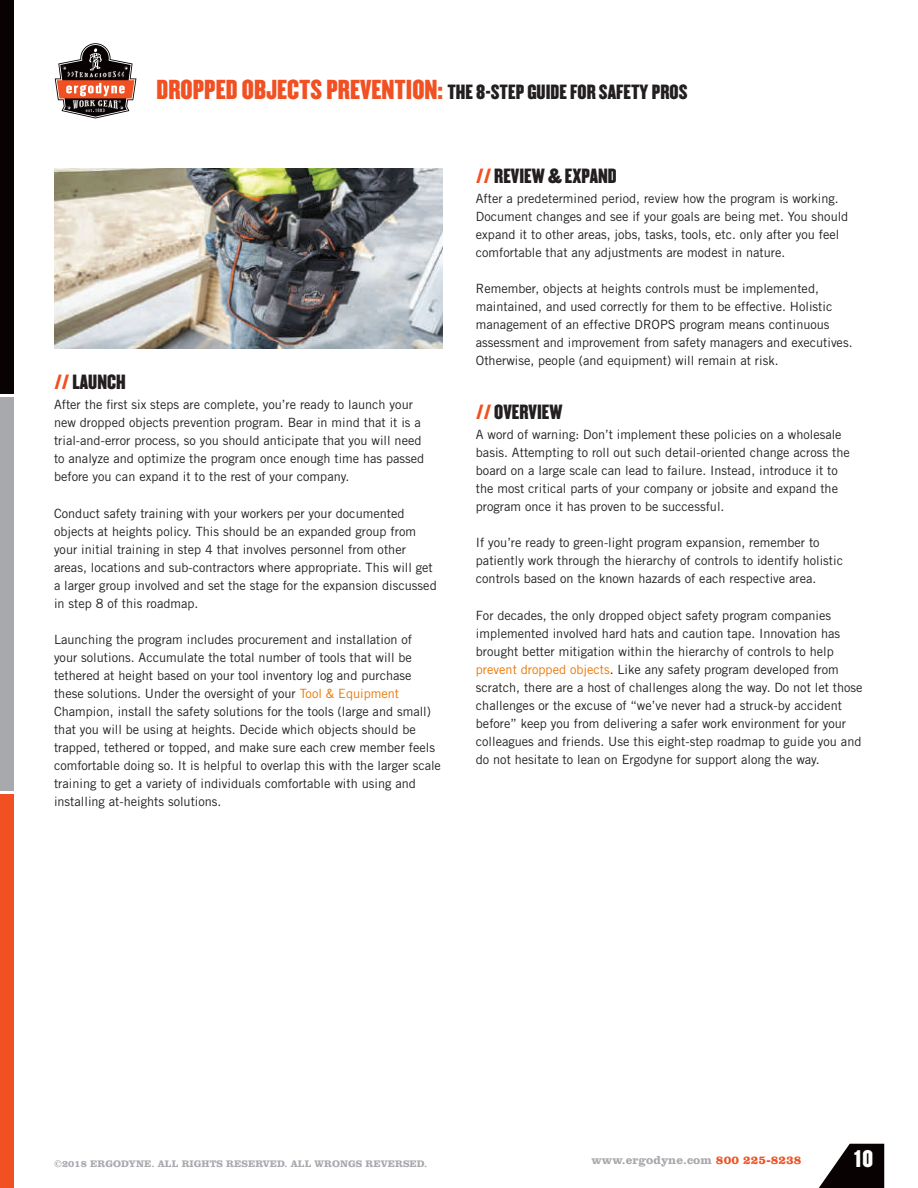
<style>
.page{position:relative;width:918px;height:1188px;background:#fff}
.page>*{position:absolute;margin:0;border:0;box-sizing:border-box;transform-origin:0 0}
.t1{font:21px "Champion HTF Welterweight";color:#fff}
.t2{font:18px "Champion HTF Welterweight";color:#231f20}
.t3{font:12.75px/18px "Trade Gothic";color:#231f20}
.t4{font:700 12px "Clarendon BT";letter-spacing:.01em;color:#a8a9ad}
.t5{font:700 9.75px "Clarendon BT";letter-spacing:.005em;color:#a8a9ad}
.s1{font-size:24px;color:#f05022}
.s2{font-family:"Champion HTF Lightweight";color:#f05022}
.s3{color:#ec7600}
.s4{color:#f05022}
</style>
<div class="page">
<svg style="left:819px;top:1144px;width:65px;height:44px"></svg>
<div style="left:0;top:0;width:14px;height:393px;background:#080302"></div>
<div style="left:0;top:397px;width:14px;height:394px;background:#a8a9ad"></div>
<div style="left:0;top:795px;width:14px;height:393px;background:#f05022"></div>
<svg style="left:54px;top:43px;width:83px;height:76px"></svg>
<img style="left:54px;top:169px;width:388px;height:179px">
<h2 class="t2" style="left:157px;top:81px;width:532px"><span class="s1">DROPPED OBJECTS PREVENTION:</span> THE 8-STEP GUIDE FOR SAFETY PROS</h2>
<h2 class="t2" style="left:54px;top:370px;width:73px"><span class="s2">//</span> LAUNCH</h2>
<p class="t3" style="left:54px;top:396px;width:372px">After the first six steps are complete, you’re ready to launch your new dropped objects prevention program. Bear in mind that it is a trial-and-error process, so you should anticipate that you will need to analyze and optimize the program once enough time has passed before you can expand it to the rest of your company.</p>
<p class="t3" style="left:54px;top:504px;width:384px">Conduct safety training with your workers per your documented objects at heights policy. This should be an expanded group from your initial training in step 4 that involves personnel from other areas, locations and sub-contractors where appropriate. This will get a larger group involved and set the stage for the expansion discussed in step 8 of this roadmap.</p>
<p class="t3" style="left:54px;top:630px;width:389px">Launching the program includes procurement and installation of<br>your solutions. Accumulate the total number of tools that will be tethered at height based on your tool inventory log and purchase these solutions. Under the oversight of your <span class="s3">Tool &amp; Equipment </span>Champion, install the safety solutions for the tools (large and small) that you will be using at heights. Decide which objects should be trapped, tethered or topped, and make sure each crew member feels comfortable doing so. It is helpful to overlap this with the larger scale training to get a variety of individuals comfortable with using and installing at-heights solutions.</p>
<h2 class="t2" style="left:476px;top:164px;width:142px"><span class="s2">//</span> REVIEW &amp; EXPAND</h2>
<p class="t3" style="left:476px;top:189px;width:374px">After a predetermined period, review how the program is working.<br>Document changes and see if your goals are being met. You should expand it to other areas, jobs, tasks, tools, etc. only after you feel comfortable that any adjustments are modest in nature.</p>
<p class="t3" style="left:476px;top:279px;width:378px">Remember, objects at heights controls must be implemented, maintained, and used correctly for them to be effective. Holistic management of an effective DROPS program means continuous assessment and improvement from safety managers and executives.<br>Otherwise, people (and equipment) will remain at risk.</p>
<h2 class="t2" style="left:476px;top:400px;width:88px"><span class="s2">//</span> OVERVIEW</h2>
<p class="t3" style="left:476px;top:426px;width:375px">A word of warning: Don’t implement these policies on a wholesale basis. Attempting to roll out such detail-oriented change across the board on a large scale can lead to failure. Instead, introduce it to the most critical parts of your company or jobsite and expand the program once it has proven to be successful.</p>
<p class="t3" style="left:476px;top:534px;width:369px">If you’re ready to green-light program expansion, remember to patiently work through the hierarchy of controls to identify holistic controls based on the known hazards of each respective area.</p>
<p class="t3" style="left:476px;top:606px;width:388px">For decades, the only dropped object safety program companies implemented involved hard hats and caution tape. Innovation has brought better mitigation within the hierarchy of controls to help <span class="s3">prevent dropped objects</span>. Like any safety program developed from scratch, there are a host of challenges along the way. Do not let those challenges or the excuse of “we’ve never had a struck-by accident before” keep you from delivering a safer work environment for your colleagues and friends. Use this eight-step roadmap to guide you and do not hesitate to lean on Ergodyne for support along the way.</p>
<p class="t5" style="left:54px;top:1157px;width:375px">©2018 ERGODYNE. ALL RIGHTS RESERVED. ALL WRONGS REVERSED.</p>
<p class="t4" style="left:591px;top:1153px;width:212px">www.ergodyne.com <span class="s4">800 225-8238</span></p>
<h1 class="t1" style="left:853px;top:1145px;width:21px">10</h1>
</div>
